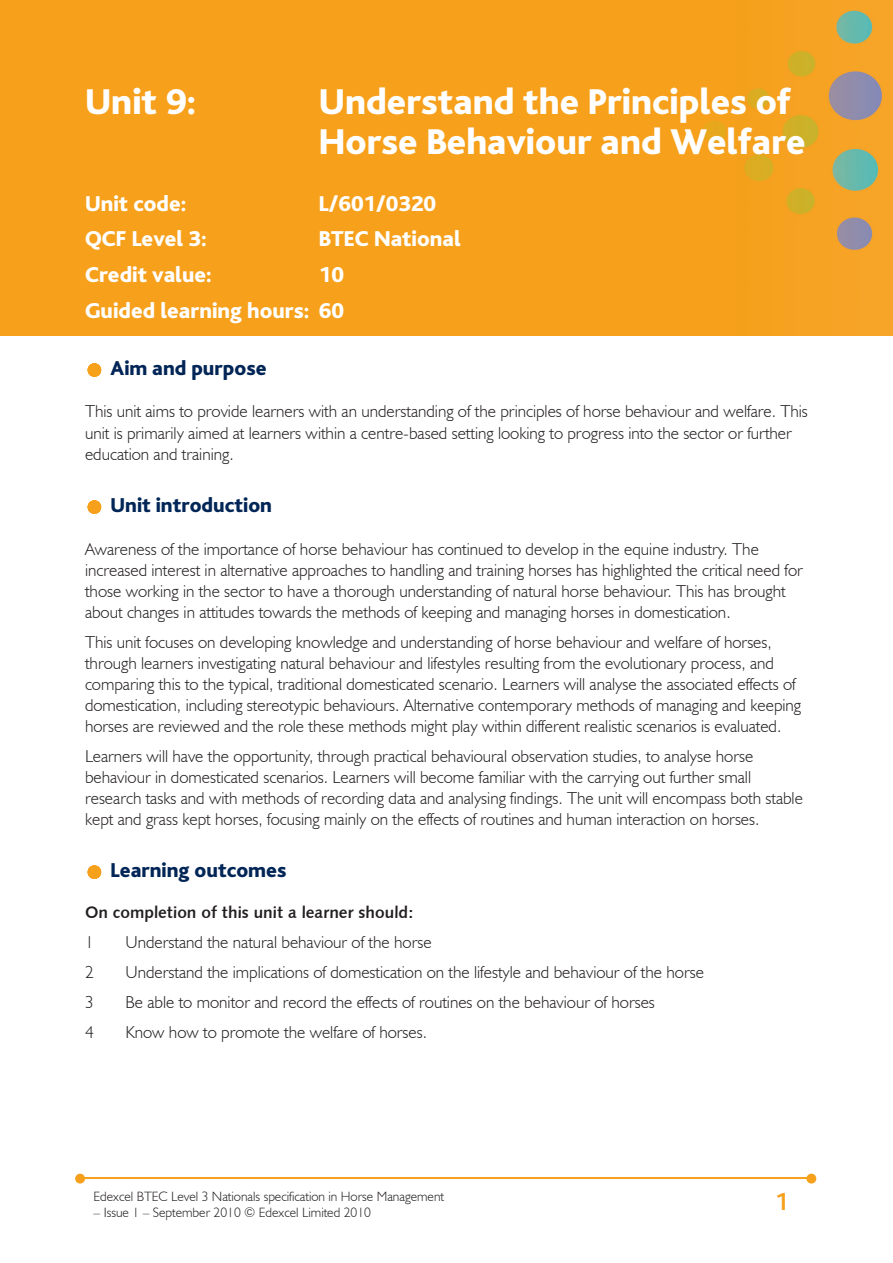
<style>
.page{position:relative;width:893px;height:1263px;background:#fff}
.page>*{position:absolute;margin:0;border:0;box-sizing:border-box;transform-origin:0 0}
.t1{font:800 37.5px/40.5px "Bliss";color:#fff}
.t2{font:700 25.5px "Bliss";color:#f6a01b}
.t3{font:800 22.5px/35.7px "Bliss";color:#fff;text-align:right}
.t4{font:800 21px "Bliss";color:#002556}
.t5{font:300 17.25px/21px "Humanist 521 BT";color:#231f20}
.t6{font:16.5px "Humanist 531 BT Bold A";color:#231f20}
.t7{font:300 13.5px "Humanist 521 BT";color:#231f20}
</style>
<div class="page">
<img style="left:0;top:0;width:893px;height:336px">
<hr style="left:83px;top:1178px;width:727px;height:1px;background:#f6a01b">
<svg style="left:806px;top:1174px;width:10px;height:9px"></svg>
<svg style="left:75px;top:1174px;width:10px;height:9px"></svg>
<svg style="left:88px;top:363px;width:13px;height:14px"></svg>
<svg style="left:88px;top:500px;width:13px;height:14px"></svg>
<svg style="left:88px;top:865px;width:13px;height:14px"></svg>
<h1 class="t1" style="left:85px;top:82px;width:113px">Unit 9:</h1>
<h1 class="t1" style="left:319px;top:82px;width:488px">Understand the Principles of<br>Horse Behaviour and Welfare</h1>
<h3 class="t3" style="left:85px;top:186px;width:103px">Unit code:</h3>
<h3 class="t3" style="left:319px;top:186px;width:119px">L/601/0320</h3>
<h3 class="t3" style="left:85px;top:222px;width:123px">QCF Level 3:</h3>
<h3 class="t3" style="left:319px;top:222px;width:144px">BTEC National</h3>
<h3 class="t3" style="left:85px;top:258px;width:128px">Credit value:</h3>
<h3 class="t3" style="left:85px;top:258px;width:261px">10<br>Guided learning hours: 60</h3>
<p class="t4" style="left:111px;top:357px;width:158px">Aim and purpose</p>
<p class="t5" style="left:85px;top:401px;width:724px">This unit aims to provide learners with an understanding of the principles of horse behaviour and welfare. This unit is primarily aimed at learners within a centre-based setting looking to progress into the sector or further education and training.</p>
<p class="t4" style="left:111px;top:494px;width:163px">Unit introduction</p>
<p class="t5" style="left:85px;top:538px;width:719px">Awareness of the importance of horse behaviour has continued to develop in the equine industry. The increased interest in alternative approaches to handling and training horses has highlighted the critical need for those working in the sector to have a thorough understanding of natural horse behaviour. This has brought about changes in attitudes towards the methods of keeping and managing horses in domestication.</p>
<p class="t5" style="left:85px;top:631px;width:718px">This unit focuses on developing knowledge and understanding of horse behaviour and welfare of horses, through learners investigating natural behaviour and lifestyles resulting from the evolutionary process, and comparing this to the typical, traditional domesticated scenario. Learners will analyse the associated effects of domestication, including stereotypic behaviours. Alternative contemporary methods of managing and keeping horses are reviewed and the role these methods might play within different realistic scenarios is evaluated.</p>
<p class="t5" style="left:85px;top:745px;width:719px">Learners will have the opportunity, through practical behavioural observation studies, to analyse horse behaviour in domesticated scenarios. Learners will become familiar with the carrying out further small research tasks and with methods of recording data and analysing findings. The unit will encompass both stable kept and grass kept horses, focusing mainly on the effects of routines and human interaction on horses.</p>
<p class="t4" style="left:111px;top:859px;width:177px">Learning outcomes</p>
<p class="t6" style="left:85px;top:902px;width:330px">On completion of this unit a learner should:</p>
<p class="t5" style="left:85px;top:931px;width:10px">1</p>
<p class="t5" style="left:125px;top:931px;width:308px">Understand the natural behaviour of the horse</p>
<p class="t5" style="left:85px;top:961px;width:10px">2</p>
<p class="t5" style="left:125px;top:961px;width:580px">Understand the implications of domestication on the lifestyle and behaviour of the horse</p>
<p class="t5" style="left:85px;top:991px;width:10px">3</p>
<p class="t5" style="left:125px;top:991px;width:531px">Be able to monitor and record the effects of routines on the behaviour of horses</p>
<p class="t5" style="left:85px;top:1021px;width:10px">4</p>
<p class="t5" style="left:125px;top:1021px;width:303px">Know how to promote the welfare of horses.</p>
<p class="t7" style="left:94px;top:1188px;width:352px">Edexcel BTEC Level 3 Nationals specification in Horse Management</p>
<p class="t7" style="left:94px;top:1204px;width:279px">– Issue 1 – September 2010 © Edexcel Limited 2010</p>
<h2 class="t2" style="left:775px;top:1189px;width:15px">1</h2>
</div>
